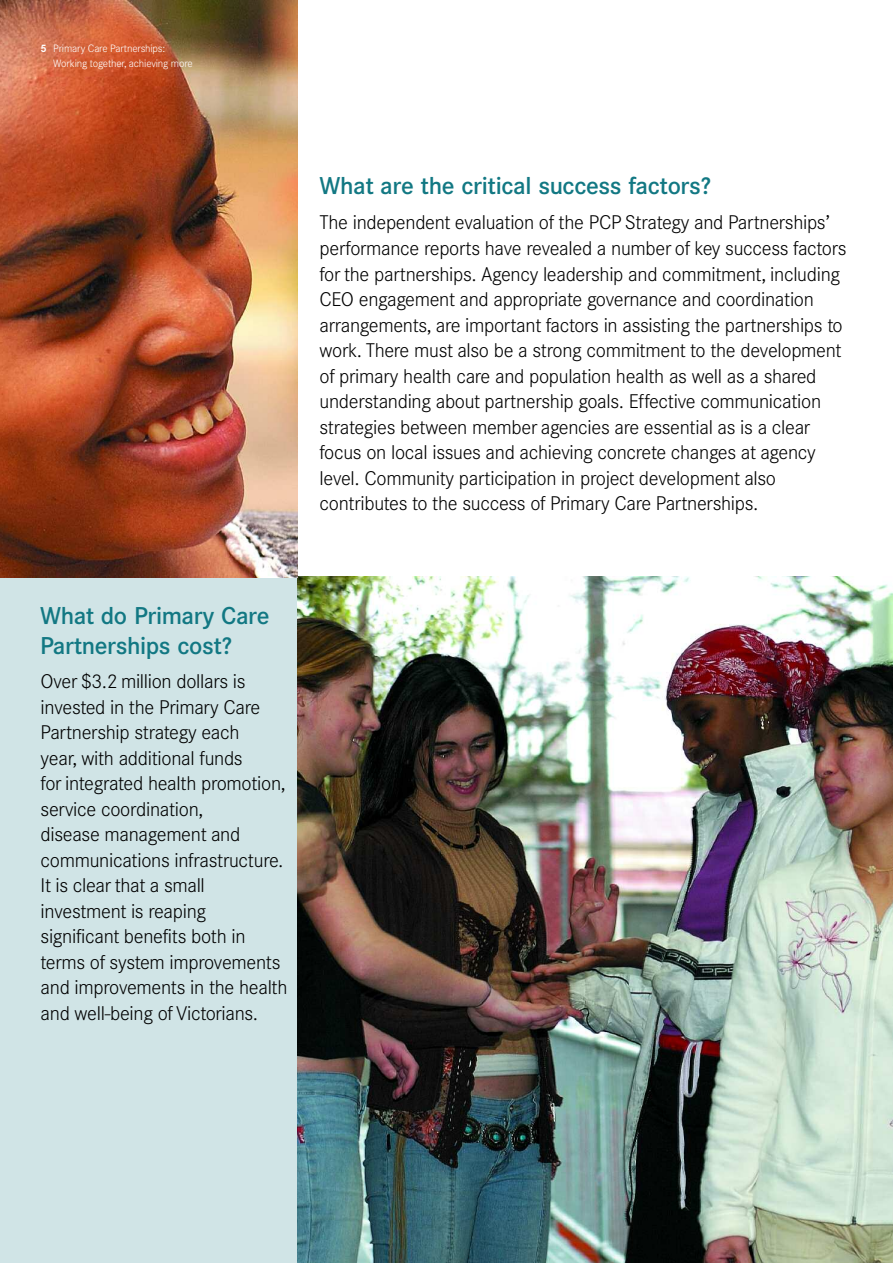
<style>
.page{position:relative;width:893px;height:1263px;background:#fff}
.page>*{position:absolute;margin:0;border:0;box-sizing:border-box;transform-origin:0 0}
.t1{font:500 24px/30px "Corporate SBQ";letter-spacing:-.02em;color:#127883}
.t2{font:300 19.5px/25.5px "Corporate SBQ";letter-spacing:-.015em;color:#000}
.t3{font:300 10.5px/15px "Corporate SBQ";letter-spacing:-.015em;color:#fff}
.s1{font-weight:700}
</style>
<div class="page">
<div style="left:0;top:575px;width:298px;height:688px;background:#d0e4e6"></div>
<img style="left:298px;top:577px;width:595px;height:686px">
<img style="left:0;top:0;width:298px;height:577px">
<p class="t3" style="left:53px;top:42px;width:141px;text-indent:-13px"><span class="s1">5</span> Primary Care Partnerships:<br>Working together, achieving more</p>
<p class="t1" style="left:320px;top:173px;width:393px">What are the critical success factors?</p>
<p class="t2" style="left:320px;top:212px;width:528px">The independent evaluation of the PCP Strategy and Partnerships’ performance reports have revealed a number of key success factors for the partnerships. Agency leadership and commitment, including CEO engagement and appropriate governance and coordination arrangements, are important factors in assisting the partnerships to work. There must also be a strong commitment to the development of primary health care and population health as well as a shared understanding about partnership goals. Effective communication strategies between member agencies are essential as is a clear focus on local issues and achieving concrete changes at agency level. Community participation in project development also contributes to the success of Primary Care Partnerships.</p>
<p class="t1" style="left:40px;top:603px;width:231px">What do Primary Care<br>Partnerships cost?</p>
<p class="t2" style="left:41px;top:671px;width:248px">Over $3.2 million dollars is invested in the Primary Care<br>Partnership strategy each<br>year, with additional funds<br>for integrated health promotion, service coordination,<br>disease management and communications infrastructure.<br>It is clear that a small investment is reaping significant benefits both in terms of system improvements and improvements in the health and well-being of Victorians.</p>
</div>
